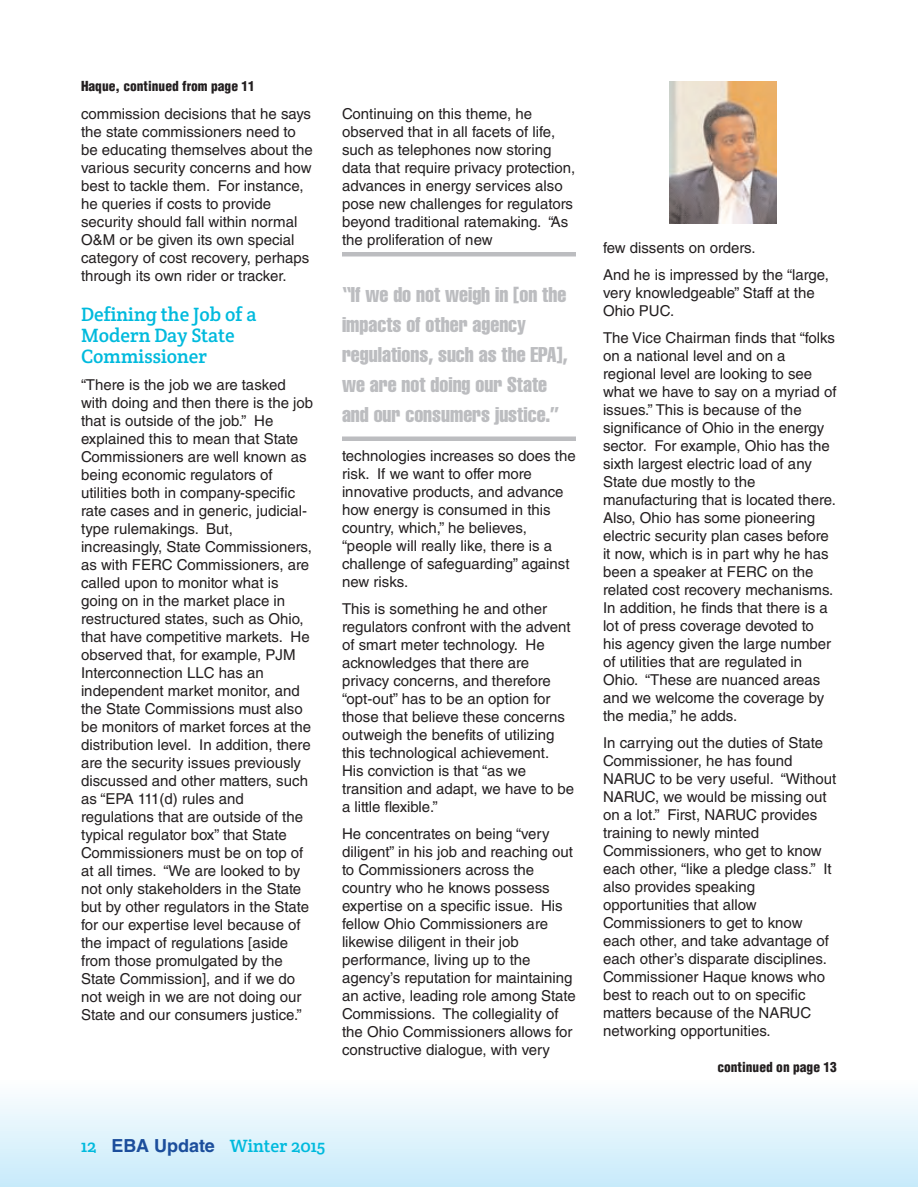
<style>
.page{position:relative;width:918px;height:1188px;background:#fff}
.page>*{position:absolute;margin:0;border:0;box-sizing:border-box;transform-origin:0 0}
.t1{font:21px/30px "Helvetica LT Std Comp";color:#bcbdc0}
.t2{font:19.5px/21px "Crete Round";color:#00badd}
.t3{font:18px "Crete Round";color:#00badd}
.t4{font:15px/18px "Helvetica LT Std";color:#231f20}
.t5{font:900 condensed 13.5px "Helvetica LT Std";color:#231f20}
.s1{font-family:"Helvetica LT Std";font-weight:700;color:#1c4e9c}
</style>
<div class="page">
<div style="left:0;top:1080px;width:918px;height:106px;background:linear-gradient(to bottom,#fdfefe,#c8ebfa)"></div>
<img style="left:669px;top:81px;width:107px;height:143px">
<hr style="left:342px;top:252px;width:234px;height:4px;background:#bcbdc0">
<div style="left:342px;top:436px;width:234px;height:5px;background:#bcbdc0"></div>
<p class="t5" style="left:81px;top:81px;width:175px">Haque, continued from page 11</p>
<p class="t4" style="left:81px;top:106px;width:233px">commission decisions that he says the state commissioners need to be educating themselves about the various security concerns and how best to tackle them. For instance, he queries if costs to provide security should fall within normal O&amp;M or be given its own special category of cost recovery, perhaps through its own rider or tracker.</p>
<h2 class="t2" style="left:81px;top:306px;width:177px">Defining the Job of a<br>Modern Day State<br>Commissioner</h2>
<p class="t4" style="left:81px;top:377px;width:234px">“There is the job we are tasked with doing and then there is the job that is outside of the job.” He explained this to mean that State<br>Commissioners are well known as being economic regulators of utilities both in company-specific rate cases and in generic, judicial&shy;type rulemakings. But, increasingly, State Commissioners, as with FERC Commissioners, are called upon to monitor what is going on in the market place in restructured states, such as Ohio, that have competitive markets. He observed that, for example, PJM<br>Interconnection LLC has an independent market monitor, and the State Commissions must also be monitors of market forces at the distribution level. In addition, there are the security issues previously discussed and other matters, such as “EPA 111(d) rules and regulations that are outside of the typical regulator box” that State<br>Commissioners must be on top of at all times. “We are looked to by not only stakeholders in the State but by other regulators in the State for our expertise level because of the impact of regulations [aside from those promulgated by the<br>State Commission], and if we do not weigh in we are not doing our<br>State and our consumers justice.”</p>
<p class="t4" style="left:342px;top:106px;width:235px">Continuing on this theme, he observed that in all facets of life, such as telephones now storing data that require privacy protection, advances in energy services also pose new challenges for regulators beyond traditional ratemaking. “As the proliferation of new</p>
<h1 class="t1" style="left:342px;top:280px;width:227px">“If we do not weigh in [on the impacts of other agency regulations, such as the EPA], we are not doing our State and our consumers justice.”</h1>
<p class="t4" style="left:342px;top:448px;width:235px">technologies increases so does the risk. If we want to offer more innovative products, and advance how energy is consumed in this country, which,” he believes, “people will really like, there is a challenge of safeguarding” against new risks.</p>
<p class="t4" style="left:342px;top:601px;width:234px">This is something he and other regulators confront with the advent of smart meter technology. He acknowledges that there are privacy concerns, and therefore “opt-out” has to be an option for those that believe these concerns outweigh the benefits of utilizing this technological achievement.<br>His conviction is that “as we transition and adapt, we have to be a little flexible.”</p>
<p class="t4" style="left:342px;top:826px;width:235px">He concentrates on being “very diligent” in his job and reaching out to Commissioners across the country who he knows possess expertise on a specific issue. His fellow Ohio Commissioners are likewise diligent in their job performance, living up to the agency’s reputation for maintaining an active, leading role among State<br>Commissions. The collegiality of the Ohio Commissioners allows for constructive dialogue, with very</p>
<p class="t3" style="left:81px;top:1140px;width:246px">12 <span class="s1">EBA Update</span> Winter 2015</p>
<p class="t4" style="left:603px;top:235px;width:228px;line-height:27px">few dissents on orders.<br>And he is impressed by the “large,</p>
<p class="t4" style="left:603px;top:285px;width:213px">very knowledgeable” Staff at the<br>Ohio PUC.</p>
<p class="t4" style="left:603px;top:330px;width:235px">The Vice Chairman finds that “folks on a national level and on a regional level are looking to see what we have to say on a myriad of issues.” This is because of the significance of Ohio in the energy sector. For example, Ohio has the sixth largest electric load of any<br>State due mostly to the manufacturing that is located there.<br>Also, Ohio has some pioneering electric security plan cases before it now, which is in part why he has been a speaker at FERC on the related cost recovery mechanisms.<br>In addition, he finds that there is a lot of press coverage devoted to his agency given the large number of utilities that are regulated in<br>Ohio. “These are nuanced areas and we welcome the coverage by the media,” he adds.</p>
<p class="t4" style="left:603px;top:735px;width:235px">In carrying out the duties of State<br>Commissioner, he has found<br>NARUC to be very useful. “Without<br>NARUC, we would be missing out on a lot.” First, NARUC provides training to newly minted<br>Commissioners, who get to know each other, “like a pledge class.” It also provides speaking opportunities that allow<br>Commissioners to get to know each other, and take advantage of each other’s disparate disciplines.<br>Commissioner Haque knows who best to reach out to on specific matters because of the NARUC networking opportunities.</p>
<p class="t5" style="left:717px;top:1062px;width:121px">continued on page 13</p>
</div>
